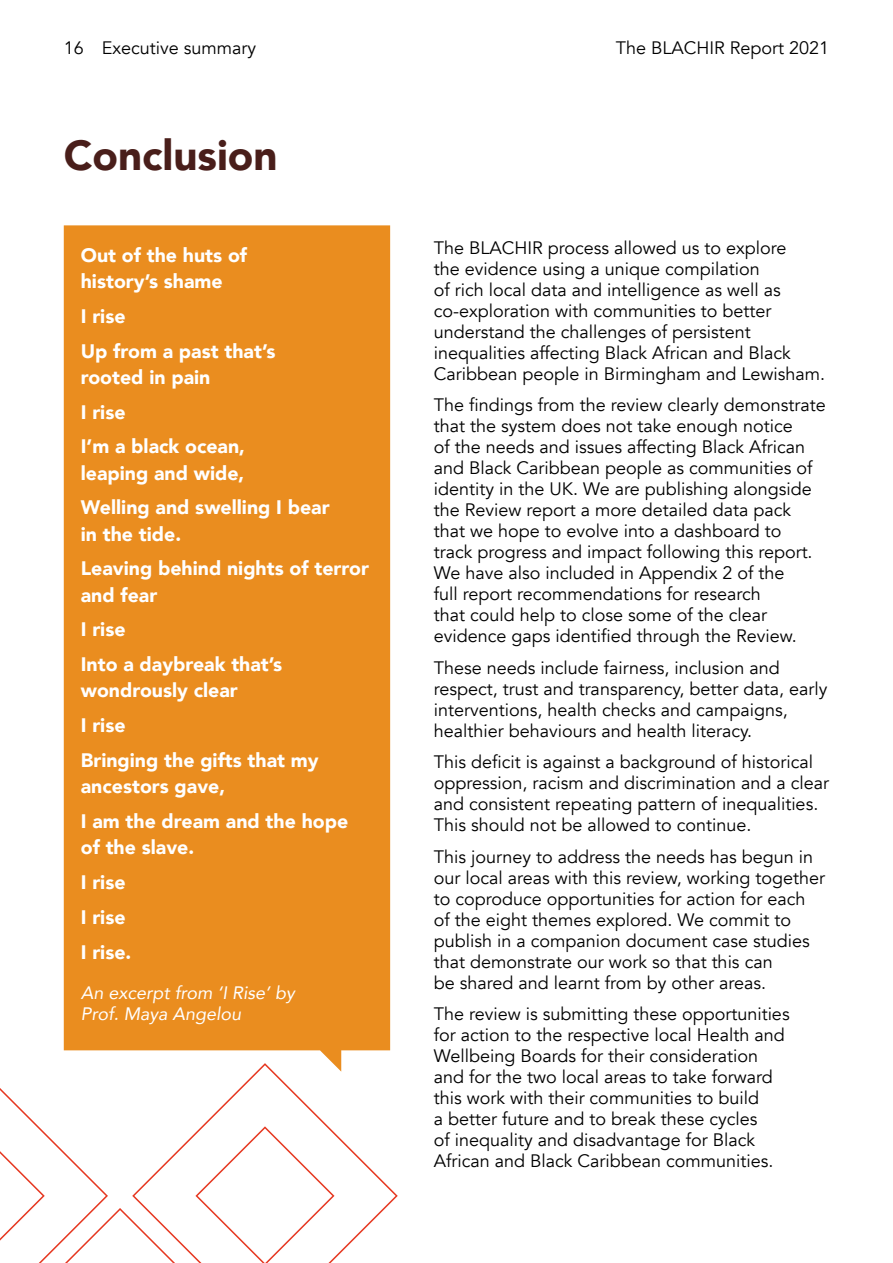
<style>
.page{position:relative;width:893px;height:1263px;background:#fff}
.page>*{position:absolute;margin:0;border:0;box-sizing:border-box;transform-origin:0 0}
.t1{font:900 42px "Avenir";color:#491e1a}
.Pullquote{font:900 19.5px/26.2px "Avenir";color:#fff}
.t2{font:18px/21px "Avenir";color:#000}
.Pullquote_cite{font:italic 18px/21px "Avenir";color:#fff}
</style>
<div class="page">
<svg style="left:0;top:1088px;width:132px;height:175px"></svg>
<svg style="left:132px;top:1071px;width:266px;height:192px"></svg>
<div style="left:64px;top:225px;width:326px;height:846px;background:#ea8d1f"></div>
<p class="t2" style="left:64px;top:38px;width:194px">16 Executive summary</p>
<p class="t2" style="left:616px;top:38px;width:215px">The BLACHIR Report 2021</p>
<h1 class="t1" style="left:64px;top:119px;width:215px">Conclusion</h1>
<p class="Pullquote" style="left:81px;top:241px;width:168px">Out of the huts of history’s shame</p>
<p class="Pullquote" style="left:81px;top:302px;width:46px">I rise</p>
<p class="Pullquote" style="left:81px;top:337px;width:196px">Up from a past that’s rooted in pain</p>
<p class="Pullquote" style="left:81px;top:398px;width:46px">I rise</p>
<p class="Pullquote" style="left:81px;top:433px;width:166px">I’m a black ocean, leaping and wide,</p>
<p class="Pullquote" style="left:81px;top:494px;width:250px">Welling and swelling I bear in the tide.</p>
<p class="Pullquote" style="left:81px;top:555px;width:290px">Leaving behind nights of terror and fear</p>
<p class="Pullquote" style="left:81px;top:616px;width:46px">I rise</p>
<p class="Pullquote" style="left:81px;top:651px;width:203px">Into a daybreak that’s wondrously clear</p>
<p class="Pullquote" style="left:81px;top:712px;width:46px">I rise</p>
<p class="Pullquote" style="left:81px;top:746px;width:239px">Bringing the gifts that my ancestors gave,</p>
<p class="Pullquote" style="left:81px;top:807px;width:269px">I am the dream and the hope of the slave.</p>
<p class="Pullquote" style="left:81px;top:868px;width:46px">I rise</p>
<p class="Pullquote" style="left:81px;top:903px;width:46px">I rise</p>
<p class="Pullquote" style="left:81px;top:938px;width:52px">I rise.</p>
<p class="Pullquote_cite" style="left:81px;top:982px;width:216px">An excerpt from ‘I Rise’ by<br>Prof. Maya Angelou</p>
<p class="t2" style="left:434px;top:237px;width:393px">The BLACHIR process allowed us to explore<br>the evidence using a unique compilation<br>of rich local data and intelligence as well as co-exploration with communities to better understand the challenges of persistent inequalities affecting Black African and Black Caribbean people in Birmingham and Lewisham.</p>
<p class="t2" style="left:434px;top:395px;width:393px">The findings from the review clearly demonstrate that the system does not take enough notice<br>of the needs and issues affecting Black African and Black Caribbean people as communities of identity in the UK. We are publishing alongside the Review report a more detailed data pack that we hope to evolve into a dashboard to<br>track progress and impact following this report.<br>We have also included in Appendix 2 of the<br>full report recommendations for research<br>that could help to close some of the clear evidence gaps identified through the Review.</p>
<p class="t2" style="left:434px;top:657px;width:395px">These needs include fairness, inclusion and respect, trust and transparency, better data, early interventions, health checks and campaigns, healthier behaviours and health literacy.</p>
<p class="t2" style="left:434px;top:752px;width:397px">This deficit is against a background of historical oppression, racism and discrimination and a clear and consistent repeating pattern of inequalities.<br>This should not be allowed to continue.</p>
<p class="t2" style="left:434px;top:846px;width:393px">This journey to address the needs has begun in our local areas with this review, working together to coproduce opportunities for action for each of the eight themes explored. We commit to publish in a companion document case studies that demonstrate our work so that this can<br>be shared and learnt from by other areas.</p>
<p class="t2" style="left:434px;top:1004px;width:357px">The review is submitting these opportunities for action to the respective local Health and Wellbeing Boards for their consideration and for the two local areas to take forward this work with their communities to build<br>a better future and to break these cycles<br>of inequality and disadvantage for Black African and Black Caribbean communities.</p>
</div>
